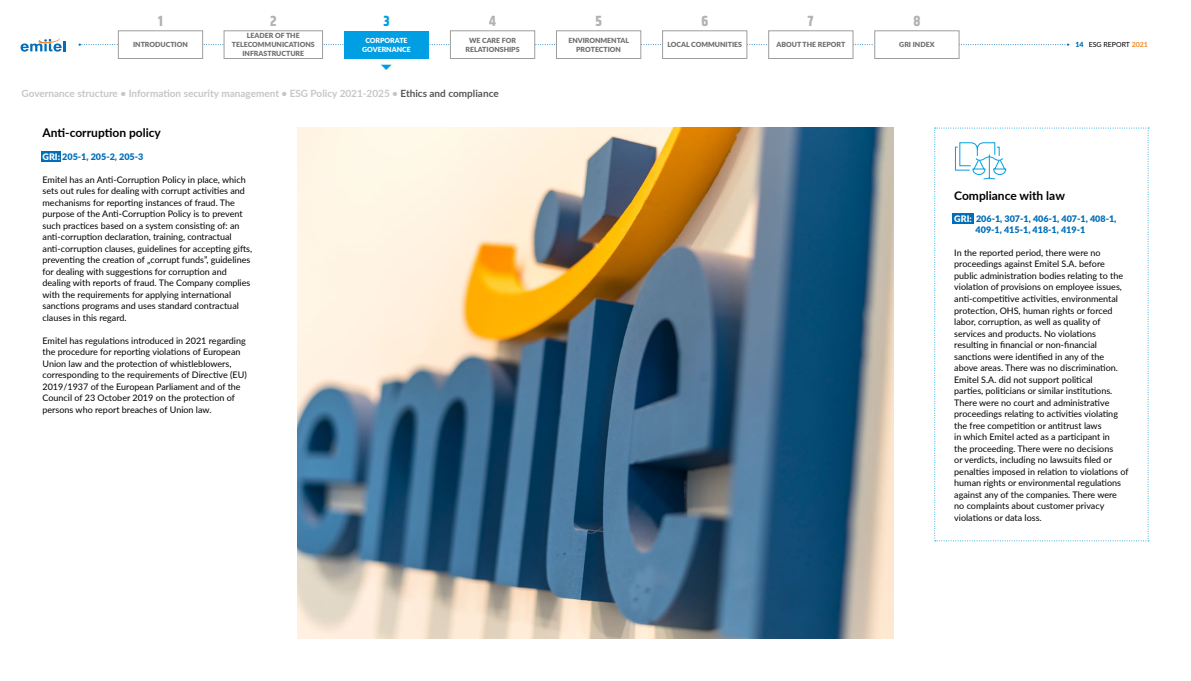
<style>
.page{position:relative;width:1191px;height:681px;background:#fff}
.page>*{position:absolute;margin:0;border:0;box-sizing:border-box;transform-origin:0 0}
.t1{font:700 14.7px "Khand";color:#b3b2b2}
.t2{font:700 14.7px "Khand";color:#009fe3}
.t3{font:700 12px "Lato";color:#000}
.t4{font:700 10px "Lato";color:#c6c6c6}
.t5{font:9px/11.5px "Lato";color:#000}
.t6{font:900 9px/10.8px "Lato";color:#006eb8}
.t7{font:900 7px/9px "Lato";color:#706f6f;text-align:center}
.t8{font:900 7px/9px "Lato";color:#fff;text-align:center}
.t9{font:7px "Lato";color:#000}
.s1{color:#575756}
.s2{color:#fff}
.s3{font-weight:900;color:#006eb8}
.s4{font-weight:700;color:#f18625}
</style>
<div class="page">
<svg style="left:79px;top:44px;width:990px;height:2px"></svg>
<svg style="left:21px;top:38px;width:44px;height:14px"></svg>
<div style="left:344px;top:31px;width:84px;height:27px;background:#009fe3"></div>
<div style="left:118px;top:31px;width:85px;height:27px;background:#fff"></div>
<div style="left:118px;top:30px;width:85px;height:29px;border:1px solid #9d9d9c"></div>
<div style="left:450px;top:31px;width:85px;height:27px;background:#fff"></div>
<div style="left:450px;top:30px;width:85px;height:29px;border:1px solid #9d9d9c"></div>
<div style="left:556px;top:31px;width:85px;height:27px;background:#fff"></div>
<div style="left:556px;top:30px;width:85px;height:29px;border:1px solid #9d9d9c"></div>
<div style="left:662px;top:31px;width:85px;height:27px;background:#fff"></div>
<div style="left:662px;top:30px;width:85px;height:29px;border:1px solid #9d9d9c"></div>
<div style="left:768px;top:31px;width:85px;height:27px;background:#fff"></div>
<div style="left:768px;top:30px;width:85px;height:29px;border:1px solid #9d9d9c"></div>
<div style="left:874px;top:31px;width:85px;height:27px;background:#fff"></div>
<div style="left:874px;top:30px;width:85px;height:29px;border:1px solid #9d9d9c"></div>
<div style="left:224px;top:31px;width:98px;height:27px;background:#fff"></div>
<div style="left:224px;top:30px;width:99px;height:29px;border:1px solid #9d9d9c"></div>
<div style="left:41px;top:151px;width:20px;height:10px;background:#006eb8"></div>
<img style="left:297px;top:128px;width:597px;height:510px">
<svg style="left:934px;top:128px;width:215px;height:413px"></svg>
<h1 class="t1" style="left:158px;top:11px;width:6px">1</h1>
<h1 class="t2" style="left:383px;top:11px;width:8px">3</h1>
<h1 class="t1" style="left:489px;top:11px;width:8px">4</h1>
<h1 class="t1" style="left:595px;top:11px;width:8px">5</h1>
<h1 class="t1" style="left:701px;top:11px;width:8px">6</h1>
<h1 class="t1" style="left:808px;top:11px;width:7px">7</h1>
<h1 class="t1" style="left:913px;top:11px;width:8px">8</h1>
<p class="t7" style="left:232px;top:31px;width:84px">LEADER OF THE<br>TELECOMMUNICATIONS<br>INFRASTRUCTURE</p>
<h1 class="t1" style="left:270px;top:11px;width:8px">2</h1>
<p class="t7" style="left:133px;top:40px;width:56px">INTRODUCTION</p>
<p class="t7" style="left:465px;top:36px;width:56px">WE CARE FOR<br>RELATIONSHIPS</p>
<p class="t7" style="left:568px;top:36px;width:62px">ENVIRONMENTAL<br>PROTECTION</p>
<p class="t7" style="left:667px;top:40px;width:76px">LOCAL COMMUNITIES</p>
<p class="t7" style="left:776px;top:40px;width:70px">ABOUT THE REPORT</p>
<p class="t7" style="left:899px;top:40px;width:37px">GRI INDEX</p>
<p class="t8" style="left:362px;top:36px;width:50px">CORPORATE<br>GOVERNANCE</p>
<p class="t4" style="left:22px;top:86px;width:479px">Governance structure • Information security management • ESG Policy 2021-2025 • <span class="s1">Ethics and compliance</span></p>
<h2 class="t3" style="left:43px;top:124px;width:120px">Anti-corruption policy</h2>
<p class="t6" style="left:43px;top:150px;width:102px"><span class="s2">GRI:</span> 205-1, 205-2, 205-3</p>
<p class="t5" style="left:43px;top:173px;width:211px">Emitel has an Anti-Corruption Policy in place, which sets out rules for dealing with corrupt activities and mechanisms for reporting instances of fraud. The purpose of the Anti-Corruption Policy is to prevent such practices based on a system consisting of: an anti-corruption declaration, training, contractual anti-corruption clauses, guidelines for accepting gifts, preventing the creation of „corrupt funds”, guidelines for dealing with suggestions for corruption and dealing with reports of fraud. The Company complies with the requirements for applying international sanctions programs and uses standard contractual clauses in this regard.</p>
<p class="t5" style="left:43px;top:334px;width:206px">Emitel has regulations introduced in 2021 regarding the procedure for reporting violations of European Union law and the protection of whistleblowers, corresponding to the requirements of Directive (EU)<br>2019/1937 of the European Parliament and of the Council of 23 October 2019 on the protection of persons who report breaches of Union law.</p>
<p class="t9" style="left:1075px;top:40px;width:74px"><span class="s3">14</span> ESG REPORT <span class="s4">2021</span></p>
<h2 class="t3" style="left:954px;top:186px;width:112px">Compliance with law</h2>
<p class="t6" style="left:975px;top:213px;width:142px;text-indent:-21px"><span class="s2">GRI:</span> 206-1, 307-1, 406-1, 407-1, 408-1,<br>409-1, 415-1, 418-1, 419-1</p>
<p class="t5" style="left:954px;top:246px;width:176px">In the reported period, there were no proceedings against Emitel S.A. before public administration bodies relating to the violation of provisions on employee issues, anti-competitive activities, environmental protection, OHS, human rights or forced labor, corruption, as well as quality of services and products. No violations resulting in financial or non-financial sanctions were identified in any of the above areas. There was no discrimination.<br>Emitel S.A. did not support political<br>parties, politicians or similar institutions.<br>There were no court and administrative proceedings relating to activities violating the free competition or antitrust laws<br>in which Emitel acted as a participant in<br>the proceeding. There were no decisions<br>or verdicts, including no lawsuits filed or penalties imposed in relation to violations of human rights or environmental regulations against any of the companies. There were no complaints about customer privacy violations or data loss.</p>
</div>
